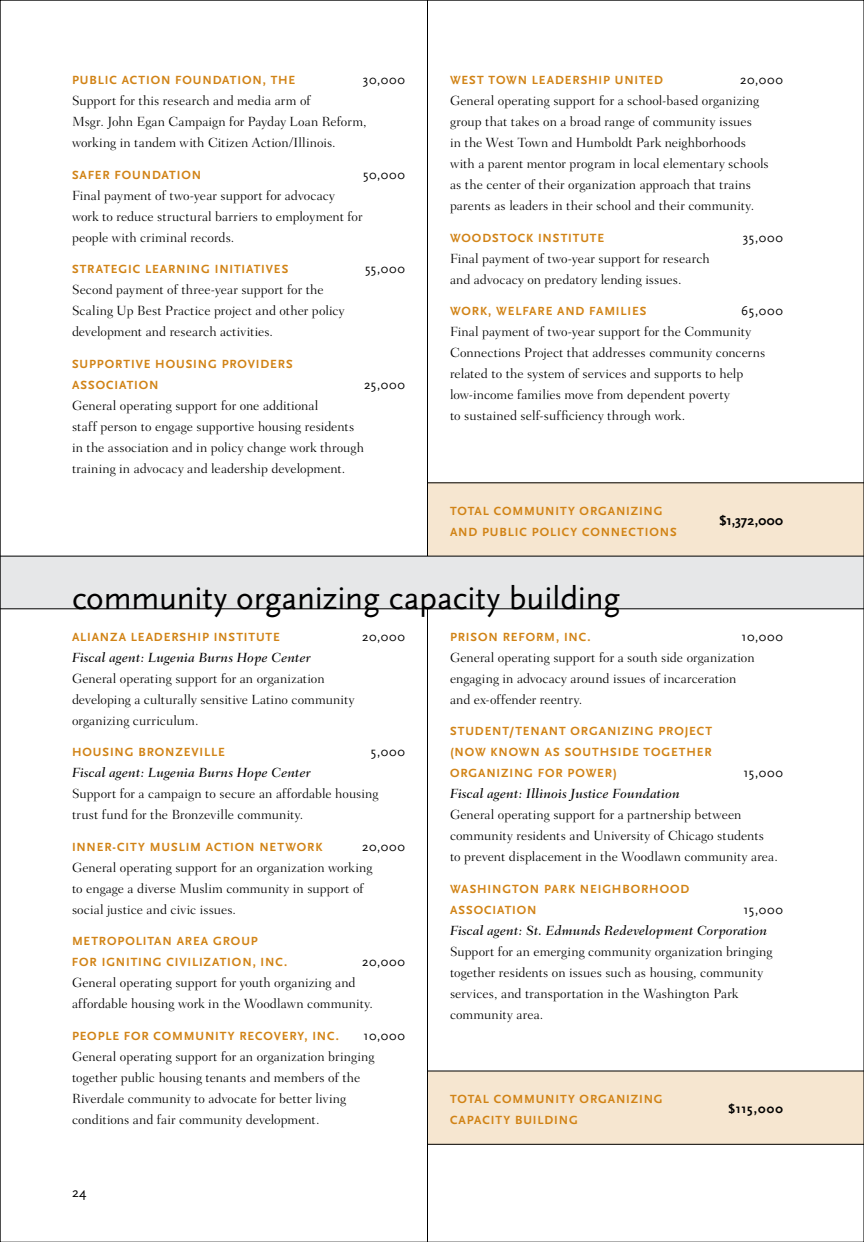
<style>
.page{position:relative;width:864px;height:1242px;background:#fff}
.page>*{position:absolute;margin:0;border:0;box-sizing:border-box;transform-origin:0 0}
.t1{font:33px "Scala Sans";color:#000}
.t2{font:700 13.8px "Scala Sans";letter-spacing:.02em;color:#000}
.t3{font:13.8px "Scala Sans";color:#000}
.t4{font:300 13.5px/21px "Fairfield LH";letter-spacing:.005em;color:#000}
.t5{font:italic 500 13.5px "Fairfield LH";letter-spacing:.005em;color:#000}
.t6{font:13.2px "Scala Sans";letter-spacing:.06em;color:#000}
.t7{font:700 13.2px "Scala Sans";letter-spacing:.07em;color:#000}
.t8{font:700 12.3px/21px "Scala Sans";letter-spacing:.075em;color:#d18316}
</style>
<div class="page">
<div style="left:428px;top:1071px;width:436px;height:73px;background:#f6e6d0"></div>
<div style="left:428px;top:483px;width:436px;height:73px;background:#f6e6d0"></div>
<hr style="left:427px;top:0;width:1px;height:1242px;background:#000">
<div style="left:0;top:556px;width:864px;height:53px;background:#e6e7e8"></div>
<hr style="left:427px;top:483px;width:437px;height:1px;background:#000">
<hr style="left:0;top:609px;width:864px;height:1px;background:#000">
<hr style="left:0;top:556px;width:864px;height:1px;background:#000">
<hr style="left:427px;top:1071px;width:437px;height:1px;background:#000">
<hr style="left:427px;top:1144px;width:437px;height:1px;background:#000">
<svg style="left:863px;top:0;width:1px;height:1242px"></svg>
<p class="t8" style="left:72px;top:70px;width:225px">PUBLIC ACTION FOUNDATION, THE</p>
<p class="t6" style="left:363px;top:73px;width:44px">30,000</p>
<p class="t4" style="left:72px;top:90px;width:296px">Support for this research and media arm of<br>Msgr. John Egan Campaign for Payday Loan Reform, working in tandem with Citizen Action/Illinois.</p>
<p class="t8" style="left:72px;top:164px;width:131px">SAFER FOUNDATION</p>
<p class="t6" style="left:363px;top:167px;width:43px">50,000</p>
<p class="t4" style="left:72px;top:185px;width:292px">Final payment of two-year support for advocacy work to reduce structural barriers to employment for people with criminal records.</p>
<p class="t8" style="left:72px;top:259px;width:215px">STRATEGIC LEARNING I NITIATIVES</p>
<p class="t6" style="left:365px;top:262px;width:41px">55,000</p>
<p class="t4" style="left:72px;top:279px;width:274px">Second payment of three-year support for the<br>Scaling Up Best Practice project and other policy development and research activities.</p>
<p class="t8" style="left:72px;top:353px;width:221px">SUPPORTIVE HOUSING PROVIDERS<br>ASS</p>
<p class="t8" style="left:96px;top:374px;width:64px">OCIATION</p>
<p class="t6" style="left:364px;top:377px;width:42px">25,000</p>
<p class="t4" style="left:72px;top:395px;width:293px">General operating support for one additional<br>staff person to engage supportive housing residents in the association and in policy change work through training in advocacy and leadership development.</p>
<p class="t8" style="left:450px;top:70px;width:210px">WEST TOWN LEADERSHIP UNITED</p>
<p class="t6" style="left:740px;top:73px;width:44px">20,000</p>
<p class="t4" style="left:450px;top:90px;width:320px">General operating support for a school-based organizing group that takes on a broad range of community issues<br>in the West Town and Humboldt Park neighborhoods with a parent mentor program in local elementary schools as the center of their organization approach that trains parents as leaders in their school and their community.</p>
<p class="t8" style="left:450px;top:227px;width:156px">WOODSTOCK I NSTITUTE</p>
<p class="t6" style="left:743px;top:230px;width:42px">35,000</p>
<p class="t4" style="left:450px;top:248px;width:261px">Final payment of two-year support for research and advocacy on predatory lending issues.</p>
<p class="t8" style="left:450px;top:301px;width:195px">WORK, WELFARE AND FAMILIES</p>
<p class="t6" style="left:741px;top:304px;width:43px">65,000</p>
<p class="t4" style="left:450px;top:321px;width:317px">Final payment of two-year support for the Community Connections Project that addresses community concerns related to the system of services and supports to help low-income families move from dependent poverty<br>to sustained self-sufficiency through work.</p>
<p class="t8" style="left:450px;top:500px;width:227px">TOTAL COMMUNITY ORGANIZING<br>AND PUBLIC POLICY CONNECTIONS</p>
<p class="t2" style="left:719px;top:513px;width:65px">$1,372,000</p>
<h1 class="t1" style="left:72px;top:580px;width:550px">community organizing capacity building</h1>
<p class="t8" style="left:72px;top:626px;width:209px">ALIANZA LEADERSHIP I NSTITUTE</p>
<p class="t6" style="left:362px;top:629px;width:44px">20,000</p>
<p class="t5" style="left:72px;top:649px;width:240px">Fiscal agent: Lugenia Burns Hope Center</p>
<p class="t4" style="left:72px;top:668px;width:284px">General operating support for an organization developing a culturally sensitive Latino community organizing curriculum.</p>
<p class="t8" style="left:72px;top:742px;width:154px">HOUSING BRONZEVILLE</p>
<p class="t6" style="left:371px;top:745px;width:36px">5,000</p>
<p class="t5" style="left:72px;top:765px;width:240px">Fiscal agent: Lugenia Burns Hope Center</p>
<p class="t4" style="left:72px;top:783px;width:308px">Support for a campaign to secure an affordable housing trust fund for the Bronzeville community.</p>
<p class="t8" style="left:72px;top:836px;width:251px">I NNER-CITY M USLIM ACTION N ETWORK</p>
<p class="t6" style="left:362px;top:839px;width:44px">20,000</p>
<p class="t4" style="left:72px;top:857px;width:302px">General operating support for an organization working to engage a diverse Muslim community in support of social justice and civic issues.</p>
<p class="t8" style="left:72px;top:931px;width:217px">M ETROPOLITAN AREA GROUP<br>FOR IGNITING CIVILIZATION, I NC.</p>
<p class="t6" style="left:362px;top:955px;width:44px">20,000</p>
<p class="t4" style="left:72px;top:972px;width:303px">General operating support for youth organizing and affordable housing work in the Woodlawn community.</p>
<p class="t8" style="left:72px;top:1025px;width:269px">PEOPLE FOR COMMUNITY RECOVERY, I NC.</p>
<p class="t6" style="left:364px;top:1028px;width:43px">10,000</p>
<p class="t4" style="left:72px;top:1046px;width:304px">General operating support for an organization bringing together public housing tenants and members of the Riverdale community to advocate for better living conditions and fair community development.</p>
<p class="t3" style="left:72px;top:1185px;width:16px">24</p>
<p class="t8" style="left:450px;top:626px;width:142px">PRISON REFORM, I NC.</p>
<p class="t6" style="left:742px;top:629px;width:43px">10,000</p>
<p class="t4" style="left:450px;top:647px;width:306px">General operating support for a south side organization engaging in advocacy around issues of incarceration and ex-offender reentry.</p>
<p class="t8" style="left:450px;top:721px;width:264px;text-align:justify">STUDENT/TENANT ORGANIZING PROJECT (NOW KNOWN AS SOUTHSIDE TOGETHER ORGANIZING FOR POWER)</p>
<p class="t6" style="left:744px;top:766px;width:41px">15,000</p>
<p class="t5" style="left:450px;top:786px;width:231px">Fiscal agent: Illinois Justice Foundation</p>
<p class="t4" style="left:450px;top:804px;width:329px">General operating support for a partnership between com-munity residents and University of Chicago students to prevent displacement in the Woodlawn community area.</p>
<p class="t8" style="left:450px;top:878px;width:239px">WASHINGTON PARK N EIGHBORHOOD<br>ASS</p>
<p class="t8" style="left:474px;top:899px;width:64px">OCIATION</p>
<p class="t6" style="left:744px;top:902px;width:41px">15,000</p>
<p class="t5" style="left:450px;top:922px;width:319px">Fiscal agent: St. Edmunds Redevelopment Corporation</p>
<p class="t4" style="left:450px;top:941px;width:324px">Support for an emerging community organization bringing together residents on issues such as housing, community services, and transportation in the Washington Park community area.</p>
<p class="t8" style="left:450px;top:1088px;width:214px">TOTAL COMMUNITY ORGANIZING<br>CAPACITY BUILDING</p>
<p class="t7" style="left:728px;top:1102px;width:56px">$115,000</p>
</div>
